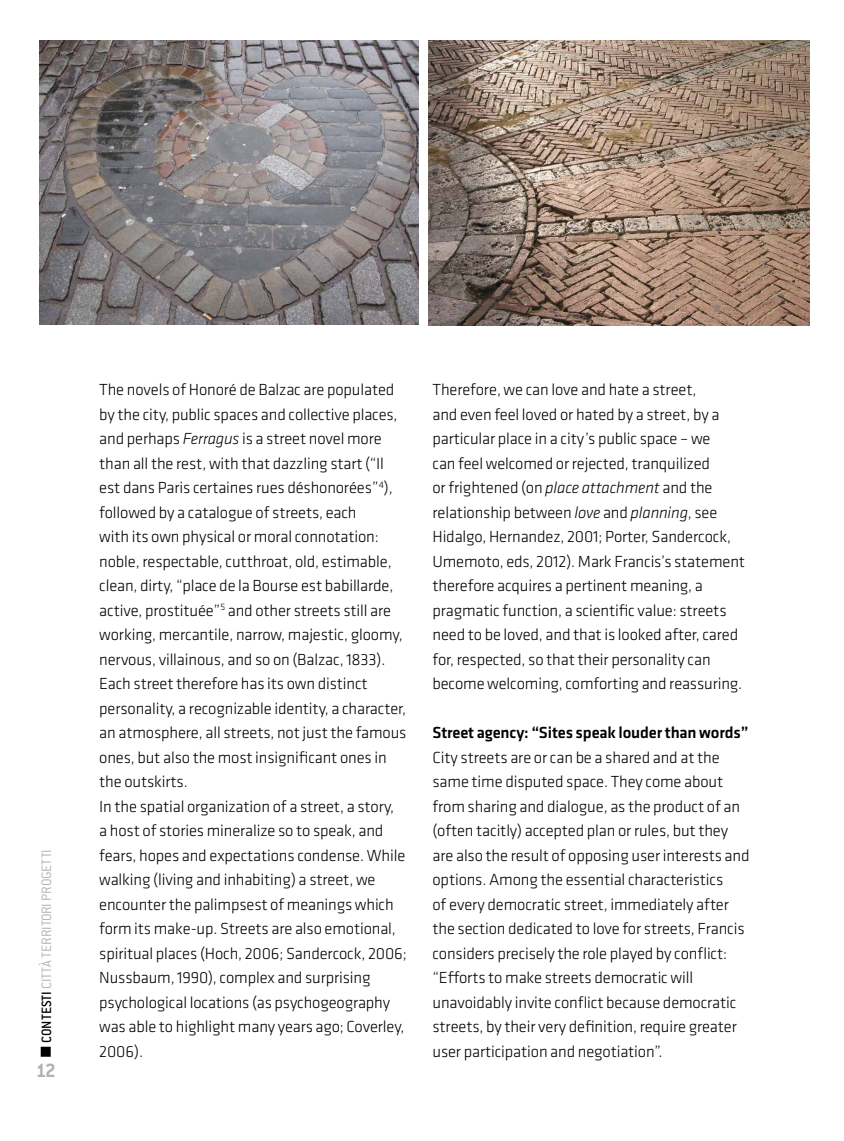
<style>
.page{position:relative;width:844px;height:1141px;background:#fff}
.page>*{position:absolute;margin:0;border:0;box-sizing:border-box;transform-origin:0 0}
.t1{font:700 21px "Conduit ITC";color:#b3b2b2}
.t2{font:300 16.62px/24.5px "Klavika";letter-spacing:-.01em;color:#000}
.t3{font:500 16.62px "Klavika";letter-spacing:-.01em;color:#000}
.t4{font:300 14.88px "Conduit ITC";letter-spacing:-.01em;color:#b3b2b2}
.s1{font-weight:500;color:#000}
.s2{font-style:italic}
</style>
<div class="page">
<div style="left:42px;top:1048px;width:8px;height:8px;background:#000"></div>
<div style="left:41px;top:1047px;width:10px;height:10px;border:2px solid #000"></div>
<img style="left:40px;top:41px;width:379px;height:284px">
<img style="left:428px;top:41px;width:380px;height:285px">
<p class="t4" style="left:38px;top:1042px;width:195px;rotate:-90deg"><span class="s1">CONTESTI</span> CITTÀ TERRITORI PROGETTI</p>
<p class="t1" style="left:36px;top:1058px;width:21px">12</p>
<p class="t2" style="left:99px;top:378px;width:309px">The novels of Honoré de Balzac are populated by the city, public spaces and collective places, and perhaps <span class="s2">Ferragus</span> is a street novel more than all the rest, with that dazzling start (“Il est dans Paris certaines rues déshonorées”<sup>4</sup>), followed by a catalogue of streets, each<br>with its own physical or moral connotation: noble, respectable, cutthroat, old, estimable, clean, dirty, “place de la Bourse est babillarde, active, prostituée”<sup>5</sup> and other streets still are working, mercantile, narrow, majestic, gloomy, nervous, villainous, and so on (Balzac, 1833).<br>Each street therefore has its own distinct personality, a recognizable identity, a character, an atmosphere, all streets, not just the famous ones, but also the most insignificant ones in the outskirts.<br>In the spatial organization of a street, a story,<br>a host of stories mineralize so to speak, and fears, hopes and expectations condense. While walking (living and inhabiting) a street, we encounter the palimpsest of meanings which form its make-up. Streets are also emotional, spiritual places (Hoch, 2006; Sandercock, 2006; Nussbaum, 1990), complex and surprising psychological locations (as psychogeography was able to highlight many years ago; Coverley, 2006).</p>
<p class="t2" style="left:432px;top:378px;width:314px">Therefore, we can love and hate a street,<br>and even feel loved or hated by a street, by a particular place in a city’s public space – we<br>can feel welcomed or rejected, tranquilized<br>or frightened (on <span class="s2">place attachment</span> and the relationship between <span class="s2">love</span> and <span class="s2">planning</span>, see Hidalgo, Hernandez, 2001; Porter, Sandercock, Umemoto, eds, 2012). Mark Francis’s statement therefore acquires a pertinent meaning, a pragmatic function, a scientific value: streets need to be loved, and that is looked after, cared for, respected, so that their personality can become welcoming, comforting and reassuring.</p>
<p class="t3" style="left:432px;top:724px;width:318px">Street agency: “Sites speak louder than words”</p>
<p class="t2" style="left:432px;top:745px;width:318px">City streets are or can be a shared and at the same time disputed space. They come about from sharing and dialogue, as the product of an (often tacitly) accepted plan or rules, but they are also the result of opposing user interests and options. Among the essential characteristics<br>of every democratic street, immediately after the section dedicated to love for streets, Francis considers precisely the role played by conflict: “Efforts to make streets democratic will unavoidably invite conflict because democratic streets, by their very definition, require greater user participation and negotiation”.</p>
</div>
